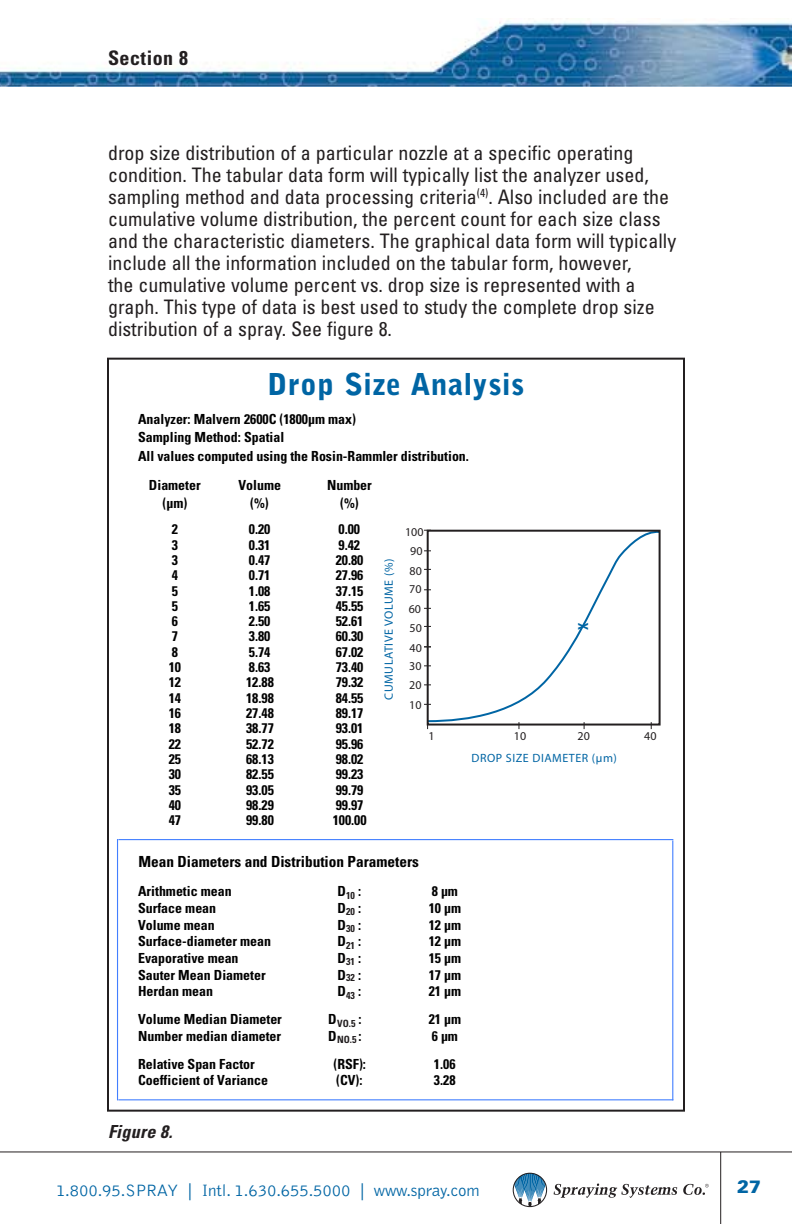
<style>
.page{position:relative;width:792px;height:1224px;background:#fff}
.page>*{position:absolute;margin:0;border:0;box-sizing:border-box;transform-origin:0 0}
.t1{font:900 30px "Bell Gothic";letter-spacing:.02em;color:#0065a4}
.t2{font:condensed 20px/22px "Univers LT";color:#231f20}
.t3{font:700 condensed 20px "Univers LT";letter-spacing:.025em;color:#231f20}
.t4{font:italic 700 condensed 18px "Univers LT";letter-spacing:.015em;color:#231f20}
.t5{font:900 18px "Univers LT";color:#0065a4}
.t6{font:300 17px "Bell Gothic";letter-spacing:-.01em;color:#0065a4}
.t7{font:700 condensed 15.4px "Univers";color:#000}
.t8{font:700 14.6px "Myriad";color:#0065a4;scale:.82 1}
.t9{font:700 condensed 14px/16.6px "Univers";color:#000}
.t10{font:12px "Myriad";letter-spacing:.045em;color:#0065a4}
.t11{font:12px/19.2px "Myriad";color:#231f20;text-align:center}
.t12{font:700 condensed 10px/16.6px "Univers LT";letter-spacing:.005em;color:#231f20}
</style>
<div class="page">
<img style="left:0;top:18px;width:792px;height:68px">
<hr style="left:0;top:1151px;width:792px;height:1px;background:#231f20">
<hr style="left:720px;top:1152px;width:1px;height:72px;background:#231f20">
<svg style="left:426px;top:530px;width:229px;height:193px"></svg>
<div style="left:427px;top:530px;width:234px;height:196px;border:2px solid #231f20"></div>
<hr style="left:117px;top:839px;width:1px;height:261px;background:#427fff">
<hr style="left:672px;top:840px;width:1px;height:260px;background:#427fff">
<hr style="left:118px;top:839px;width:555px;height:1px;background:#427fff">
<hr style="left:118px;top:1099px;width:555px;height:1px;background:#427fff">
<svg style="left:513px;top:1173px;width:34px;height:34px"></svg>
<svg style="left:554px;top:1184px;width:123px;height:14px"></svg>
<svg style="left:683px;top:1184px;width:26px;height:11px"></svg>
<h2 class="t3" style="left:108px;top:45px;width:81px">Section 8</h2>
<p class="t2" style="left:108px;top:142px;width:570px">drop size distribution of a particular nozzle at a specific operating condition. The tabular data form will typically list the analyzer used, sampling method and data processing criteria<sup>(4)</sup>. Also included are the cumulative volume distribution, the percent count for each size class and the characteristic diameters. The graphical data form will typically include all the information included on the tabular form, however,<br>the cumulative volume percent vs. drop size is represented with a graph. This type of data is best used to study the complete drop size distribution of a spray. See figure 8.</p>
<h1 class="t1" style="left:267px;top:367px;width:259px">Drop Size Analysis</h1>
<p class="t9" style="left:138px;top:410px;width:332px;line-height:18px">Analyzer: Malvern 2600C (1800µm max)<br>Sampling Method: Spatial<br>All values computed using the Rosin-Rammler distribution.</p>
<p class="t9" style="left:149px;top:476px;width:53px">Diameter</p>
<p class="t9" style="left:239px;top:476px;width:44px">Volume</p>
<p class="t9" style="left:327px;top:476px;width:46px">Number</p>
<p class="t9" style="left:163px;top:494px;width:26px">(µm)</p>
<p class="t9" style="left:250px;top:494px;width:20px">(%)</p>
<p class="t9" style="left:340px;top:494px;width:20px">(%)</p>
<p class="t9" style="left:172px;top:521px;width:8px">2</p>
<p class="t9" style="left:249px;top:521px;width:23px">0.20</p>
<p class="t9" style="left:339px;top:521px;width:23px">0.00</p>
<p class="t9" style="left:172px;top:536px;width:8px">3</p>
<p class="t9" style="left:249px;top:536px;width:23px">0.31</p>
<p class="t9" style="left:339px;top:536px;width:23px">9.42</p>
<p class="t9" style="left:172px;top:551px;width:8px">3</p>
<p class="t9" style="left:249px;top:551px;width:23px">0.47</p>
<p class="t9" style="left:336px;top:551px;width:29px">20.80</p>
<p class="t9" style="left:172px;top:567px;width:8px">4</p>
<p class="t9" style="left:249px;top:567px;width:23px">0.71</p>
<p class="t9" style="left:336px;top:567px;width:29px">27.96</p>
<p class="t9" style="left:172px;top:582px;width:8px">5</p>
<p class="t9" style="left:249px;top:582px;width:23px">1.08</p>
<p class="t9" style="left:336px;top:582px;width:29px">37.15</p>
<p class="t9" style="left:172px;top:597px;width:8px">5</p>
<p class="t9" style="left:249px;top:597px;width:23px">1.65</p>
<p class="t9" style="left:336px;top:597px;width:29px">45.55</p>
<p class="t9" style="left:172px;top:613px;width:8px">6</p>
<p class="t9" style="left:249px;top:613px;width:23px">2.50</p>
<p class="t9" style="left:336px;top:613px;width:29px">52.61</p>
<p class="t9" style="left:172px;top:628px;width:8px">7</p>
<p class="t9" style="left:249px;top:628px;width:23px">3.80</p>
<p class="t9" style="left:336px;top:628px;width:29px">60.30</p>
<p class="t9" style="left:172px;top:643px;width:8px">8</p>
<p class="t9" style="left:249px;top:643px;width:23px">5.74</p>
<p class="t9" style="left:336px;top:643px;width:29px">67.02</p>
<p class="t9" style="left:169px;top:659px;width:14px">10</p>
<p class="t9" style="left:249px;top:659px;width:23px">8.63</p>
<p class="t9" style="left:336px;top:659px;width:29px">73.40</p>
<p class="t9" style="left:169px;top:674px;width:14px">12</p>
<p class="t9" style="left:246px;top:674px;width:29px">12.88</p>
<p class="t9" style="left:336px;top:674px;width:29px">79.32</p>
<p class="t9" style="left:169px;top:689px;width:14px">14</p>
<p class="t9" style="left:246px;top:689px;width:29px">18.98</p>
<p class="t9" style="left:336px;top:689px;width:29px">84.55</p>
<p class="t9" style="left:169px;top:704px;width:14px">16</p>
<p class="t9" style="left:246px;top:704px;width:29px">27.48</p>
<p class="t9" style="left:336px;top:704px;width:29px">89.17</p>
<p class="t9" style="left:169px;top:720px;width:14px">18</p>
<p class="t9" style="left:246px;top:720px;width:29px">38.77</p>
<p class="t9" style="left:336px;top:720px;width:29px">93.01</p>
<p class="t9" style="left:169px;top:735px;width:14px">22</p>
<p class="t9" style="left:246px;top:735px;width:29px">52.72</p>
<p class="t9" style="left:336px;top:735px;width:29px">95.96</p>
<p class="t9" style="left:169px;top:750px;width:14px">25</p>
<p class="t9" style="left:246px;top:750px;width:29px">68.13</p>
<p class="t9" style="left:336px;top:750px;width:29px">98.02</p>
<p class="t9" style="left:169px;top:766px;width:14px">30</p>
<p class="t9" style="left:246px;top:766px;width:29px">82.55</p>
<p class="t9" style="left:336px;top:766px;width:29px">99.23</p>
<p class="t9" style="left:169px;top:781px;width:14px">35</p>
<p class="t9" style="left:246px;top:781px;width:29px">93.05</p>
<p class="t9" style="left:336px;top:781px;width:29px">99.79</p>
<p class="t9" style="left:169px;top:796px;width:14px">40</p>
<p class="t9" style="left:246px;top:796px;width:29px">98.29</p>
<p class="t9" style="left:336px;top:796px;width:29px">99.97</p>
<p class="t9" style="left:169px;top:812px;width:14px">47</p>
<p class="t9" style="left:246px;top:812px;width:29px">99.80</p>
<p class="t9" style="left:333px;top:812px;width:35px">100.00</p>
<p class="t7" style="left:138px;top:852px;width:282px">Mean Diameters and Distribution Parameters</p>
<p class="t9" style="left:337px;top:883px;width:25px">D :</p>
<p class="t9" style="left:432px;top:883px;width:28px">8 µm</p>
<p class="t9" style="left:337px;top:899px;width:25px">D :</p>
<p class="t9" style="left:429px;top:899px;width:34px">10 µm</p>
<p class="t9" style="left:337px;top:916px;width:25px">D :</p>
<p class="t9" style="left:429px;top:916px;width:34px">12 µm</p>
<p class="t9" style="left:337px;top:933px;width:25px">D :</p>
<p class="t9" style="left:429px;top:933px;width:34px">12 µm</p>
<p class="t9" style="left:337px;top:949px;width:25px">D :</p>
<p class="t9" style="left:429px;top:949px;width:34px">15 µm</p>
<p class="t9" style="left:337px;top:966px;width:25px">D :</p>
<p class="t9" style="left:429px;top:966px;width:34px">17 µm</p>
<p class="t9" style="left:337px;top:983px;width:25px">D :</p>
<p class="t9" style="left:429px;top:983px;width:34px">21 µm</p>
<p class="t9" style="left:328px;top:1011px;width:10px">D</p>
<p class="t9" style="left:358px;top:1011px;width:5px">:</p>
<p class="t9" style="left:429px;top:1011px;width:34px">21 µm</p>
<p class="t9" style="left:328px;top:1027px;width:10px">D</p>
<p class="t9" style="left:358px;top:1027px;width:5px">:</p>
<p class="t9" style="left:432px;top:1027px;width:28px">6 µm</p>
<p class="t9" style="left:334px;top:1055px;width:34px">(RSF):</p>
<p class="t9" style="left:434px;top:1055px;width:23px">1.06</p>
<p class="t9" style="left:336px;top:1072px;width:28px">(CV):</p>
<p class="t9" style="left:434px;top:1072px;width:23px">3.28</p>
<p class="t11" style="left:405px;top:523px;width:20px">100<br>90<br>80<br>70</p>
<p class="t11" style="left:409px;top:601px;width:15px;line-height:18.6px;text-align:left">60<br>50</p>
<p class="t11" style="left:409px;top:639px;width:14px;text-align:justify">40<br>30<br>20<br>10</p>
<p class="t10" style="left:383px;top:700px;width:142px;rotate:-90deg">CUMULATIVE VOLUME (%)</p>
<p class="t8" style="left:576px;top:630px;width:10px;rotate:-90deg">X</p>
<p class="t11" style="left:429px;top:727px;width:8px">1</p>
<p class="t11" style="left:514px;top:727px;width:14px">10</p>
<p class="t11" style="left:578px;top:727px;width:14px">20</p>
<p class="t11" style="left:644px;top:727px;width:14px">40</p>
<p class="t10" style="left:472px;top:752px;width:147px">DROP SIZE DIAMETER (µm)</p>
<p class="t9" style="left:138px;top:883px;width:134px">Arithmetic mean<br>Surface mean<br>Volume mean<br>Surface-diameter mean</p>
<p class="t12" style="left:346px;top:887px;width:10px;line-height:16px">10<br>20</p>
<p class="t12" style="left:346px;top:920px;width:10px;text-align:justify">30<br>21<br>31<br>32<br>43</p>
<p class="t12" style="left:337px;top:1015px;width:21px">VO.5<br>NO.5</p>
<p class="t9" style="left:138px;top:949px;width:129px">Evaporative mean<br>Sauter Mean Diameter<br>Herdan mean</p>
<p class="t9" style="left:138px;top:1011px;width:145px">Volume Median Diameter</p>
<p class="t9" style="left:138px;top:1022px;width:145px;line-height:27.8px">Number median diameter<br>Relative Span Factor</p>
<p class="t9" style="left:138px;top:1072px;width:131px">Coefficient of Variance</p>
<p class="t4" style="left:108px;top:1121px;width:66px">Figure 8.</p>
<p class="t6" style="left:56px;top:1181px;width:425px">1.800.95.SPRAY | Intl. 1.630.655.5000 | www.spray.com</p>
<p class="t5" style="left:737px;top:1175px;width:23px">27</p>
</div>
